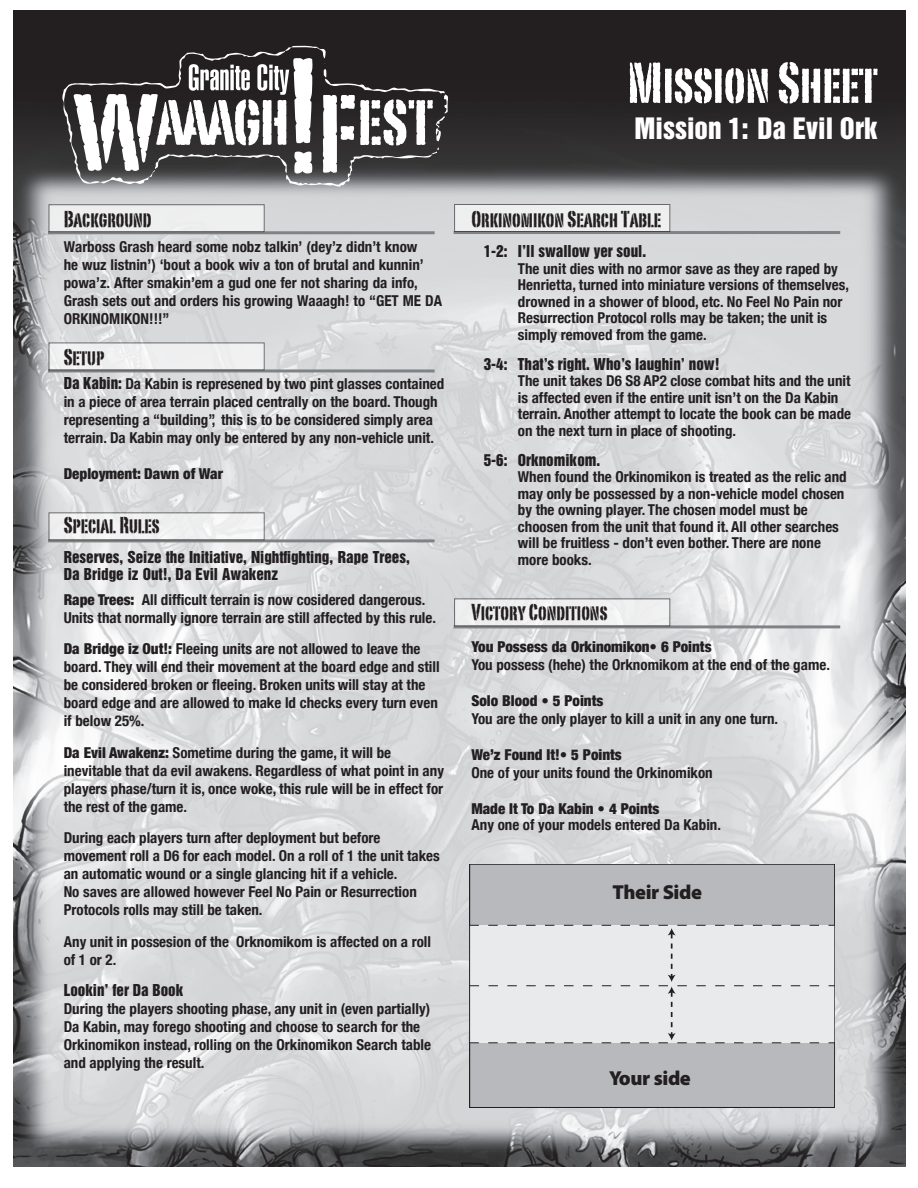
<style>
.page{position:relative;width:918px;height:1188px;background:#fff}
.page>*{position:absolute;margin:0;border:0;box-sizing:border-box;transform-origin:0 0}
.t1{font:56.55px "Portago ITCTT";color:#fff}
.t2{font:27px "Helvetica Inserat";color:#fff}
.Paragraph_Style_1{font:22.5px "Portago ITCTT";color:#231f20}
.t3{font:900 20.25px "Myriad Pro";letter-spacing:-.02em;color:#231f20}
.Paragraph_Style_1-2{font:700 condensed 15px/18px "Helvetica Neue";color:#231f20}
.Paragraph_Style_1-3{font:900 condensed 15px "Helvetica Neue";color:#231f20}
.t4{font:15px/16.5px "Helvetica Inserat";color:#231f20}
.s1{font-family:"Helvetica Inserat";font-weight:400;font-stretch:normal}
.s2{font-weight:900}
</style>
<div class="page">
<img style="left:13px;top:11px;width:893px;height:1155px">
<hr style="left:48px;top:231px;width:387px;height:3px;background:#808285">
<div style="left:49px;top:205px;width:215px;height:27px;background:#eeefef"></div>
<hr style="left:48px;top:369px;width:387px;height:3px;background:#808285">
<div style="left:49px;top:343px;width:215px;height:27px;background:#eff0f1"></div>
<hr style="left:48px;top:539px;width:387px;height:3px;background:#808285">
<div style="left:49px;top:513px;width:215px;height:27px;background:#f0f1f1"></div>
<hr style="left:454px;top:231px;width:386px;height:3px;background:#808285">
<div style="left:455px;top:204px;width:215px;height:27px;background:#efeff0"></div>
<div style="left:454px;top:204px;width:216px;height:28px;border:1px solid #231f20"></div>
<hr style="left:454px;top:625px;width:386px;height:3px;background:#808285">
<div style="left:455px;top:599px;width:215px;height:27px;background:#efeff0"></div>
<svg style="left:62px;top:45px;width:387px;height:143px"></svg>
<div style="left:470px;top:864px;width:365px;height:243px;background:#b8b9bc"></div>
<div style="left:472px;top:925px;width:361px;height:118px;background:#e9eaeb"></div>
<div style="left:470px;top:864px;width:365px;height:243px;border:1px solid #231f20"></div>
<p class="t1" style="left:627px;top:47px;width:252px">Mission Sheet</p>
<p class="t2" style="left:635px;top:113px;width:244px">Mission 1: Da Evil Ork</p>
<p class="Paragraph_Style_1" style="left:64px;top:205px;width:90px">Background</p>
<p class="Paragraph_Style_1-2" style="left:64px;top:237px;width:380px">Warboss Grash heard some nobz talkin’ (dey’z didn’t know<br>he wuz listnin’) ‘bout a book wiv a ton of brutal and kunnin’ powa’z. After smakin’em a gud one fer not sharing da info, Grash sets out and orders his growing Waaagh! to “GET ME DA ORKINOMIKON!!!”</p>
<p class="Paragraph_Style_1" style="left:64px;top:342px;width:42px">Setup</p>
<p class="Paragraph_Style_1-2" style="left:64px;top:375px;width:382px"><span class="s1">Da Kabin:</span> Da Kabin is represened by two pint glasses contained in a piece of area terrain placed centrally on the board. Though representing a “building”, this is to be considered simply area terrain. Da Kabin may only be entered by any non-vehicle unit.</p>
<p class="Paragraph_Style_1-3" style="left:64px;top:465px;width:161px">Deployment: Dawn of War</p>
<p class="Paragraph_Style_1" style="left:64px;top:511px;width:97px">Special Rules</p>
<p class="t4" style="left:64px;top:549px;width:348px">Reserves, Seize the Initiative, Nightfighting, Rape Trees,<br>Da Bridge iz Out!, Da Evil Awakenz</p>
<p class="Paragraph_Style_1-2" style="left:64px;top:590px;width:374px"><span class="s2">Rape Trees:</span> All difficult terrain is now cosidered dangerous.<br>Units that normally ignore terrain are still affected by this rule.</p>
<p class="Paragraph_Style_1-2" style="left:64px;top:639px;width:377px"><span class="s2">Da Bridge iz Out!:</span> Fleeing units are not allowed to leave the board. They will end their movement at the board edge and still be considered broken or fleeing. Broken units will stay at the board edge and are allowed to make ld checks every turn even if below 25%.</p>
<p class="Paragraph_Style_1-2" style="left:64px;top:743px;width:382px"><span class="s2">Da Evil Awakenz:</span> Sometime during the game, it will be inevitable that da evil awakens. Regardless of what point in any players phase/turn it is, once woke, this rule will be in effect for the rest of the game.</p>
<p class="Paragraph_Style_1-2" style="left:64px;top:828px;width:378px">During each players turn after deployment but before movement roll a D6 for each model. On a roll of 1 the unit takes an automatic wound or a single glancing hit if a vehicle.<br>No saves are allowed however Feel No Pain or Resurrection Protocols rolls may still be taken.</p>
<p class="Paragraph_Style_1-2" style="left:64px;top:932px;width:369px">Any unit in possesion of the Orknomikom is affected on a roll of 1 or 2.</p>
<p class="Paragraph_Style_1-2" style="left:64px;top:981px;width:369px"><span class="s1">Lookin’ fer Da Book<br></span>During the players shooting phase, any unit in (even partially)<br>Da Kabin, may forego shooting and choose to search for the Orkinomikon instead, rolling on the Orkinomikon Search table and applying the result.</p>
<p class="Paragraph_Style_1" style="left:471px;top:205px;width:191px">Orkinomikon Search Table</p>
<p class="Paragraph_Style_1-2" style="left:518px;top:243px;width:333px;line-height:16.5px;text-indent:-34px"><span class="s1">1-2: I’ll swallow yer soul.<br></span>The unit dies with no armor save as they are raped by Henrietta, turned into miniature versions of themselves, drowned in a shower of blood, etc. No Feel No Pain nor Resurrection Protocol rolls may be taken; the unit is simply removed from the game.</p>
<p class="Paragraph_Style_1-2" style="left:518px;top:356px;width:335px;line-height:16.5px;text-indent:-34px"><span class="s1">3-4: That’s right. Who’s laughin’ now!<br></span>The unit takes D6 S8 AP2 close combat hits and the unit is affected even if the entire unit isn’t on the Da Kabin terrain. Another attempt to locate the book can be made on the next turn in place of shooting.</p>
<p class="Paragraph_Style_1-2" style="left:518px;top:452px;width:330px;line-height:16.5px;text-indent:-34px"><span class="s1">5-6: Orknomikom.<br></span>When found the Orkinomikon is treated as the relic and may only be possessed by a non-vehicle model chosen by the owning player. The chosen model must be choosen from the unit that found it. All other searches will be fruitless - don’t even bother. There are none more books.</p>
<p class="Paragraph_Style_1" style="left:471px;top:598px;width:138px">Victory Conditions</p>
<p class="Paragraph_Style_1-3" style="left:471px;top:637px;width:242px">You Possess da Orkinomikon• 6 Points</p>
<p class="Paragraph_Style_1-2" style="left:471px;top:655px;width:360px">You possess (hehe) the Orknomikom at the end of the game.</p>
<p class="Paragraph_Style_1-3" style="left:471px;top:691px;width:133px">Solo Blood • 5 Points</p>
<p class="Paragraph_Style_1-2" style="left:471px;top:709px;width:308px">You are the only player to kill a unit in any one turn.</p>
<p class="Paragraph_Style_1-3" style="left:471px;top:745px;width:152px">We’z Found It!• 5 Points</p>
<p class="Paragraph_Style_1-2" style="left:471px;top:763px;width:243px">One of your units found the Orkinomikon</p>
<p class="Paragraph_Style_1-3" style="left:471px;top:799px;width:190px">Made It To Da Kabin • 4 Points</p>
<p class="Paragraph_Style_1-2" style="left:471px;top:816px;width:251px">Any one of your models entered Da Kabin.</p>
<p class="t3" style="left:612px;top:879px;width:91px">Their Side</p>
<p class="t3" style="left:609px;top:1065px;width:83px">Your side</p>
</div>
